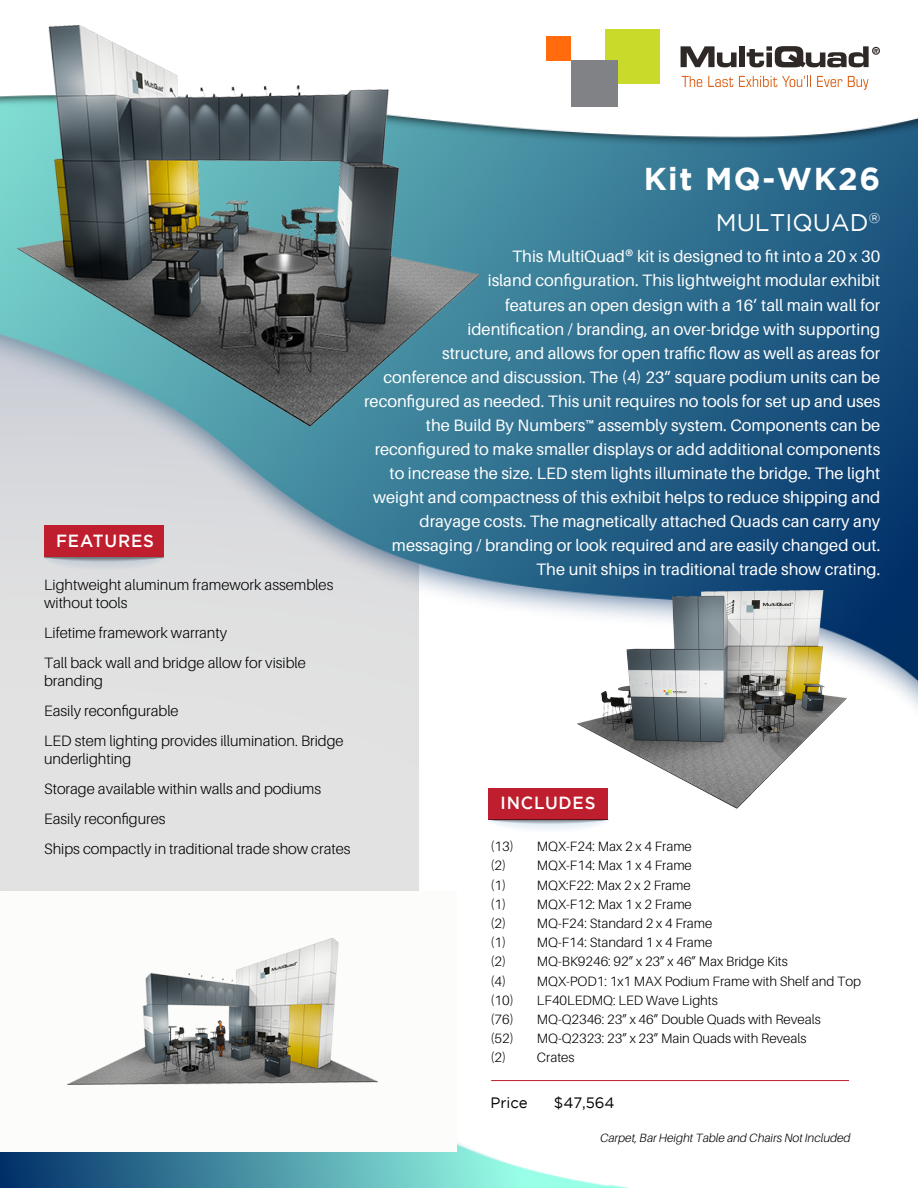
<style>
.page{position:relative;width:918px;height:1188px;background:#fff}
.page>*{position:absolute;margin:0;border:0;box-sizing:border-box;transform-origin:0 0}
.t1{font:700 31.5px "Gotham";letter-spacing:.05em;color:#fff}
.t2{font:24px "Gotham";color:#fff}
.t3{font:500 17.55px "Gotham";letter-spacing:.05em;color:#fff;scale:.96 1}
.t4{font:16.5px/24px "Aileron";color:#fff;text-align:right}
.t5{font:300 15px/30px "Aileron";color:#000}
.t6{font:15px "Gotham";letter-spacing:-.005em;color:#000}
.t7{font:300 13.5px/19.2px "Aileron";color:#000}
.t8{font:italic 300 12px "Aileron";color:#000}
</style>
<div class="page">
<img style="left:0;top:29px;width:918px;height:1159px">
<hr style="left:491px;top:1080px;width:358px;height:1px;background:#be1e2d">
<div style="left:44px;top:526px;width:120px;height:31px;background:#be1e2d"></div>
<svg style="left:44px;top:557px;width:120px;height:13px;background:#c0c5cb"></svg>
<div style="left:0;top:891px;width:456px;height:261px;background:#fcfcfb"></div>
<div style="left:606px;top:29px;width:54px;height:55px;background:#c9da2b"></div>
<div style="left:547px;top:36px;width:24px;height:25px;background:#ff6b0d"></div>
<div style="left:571px;top:61px;width:46px;height:46px;background:#808285"></div>
<svg style="left:681px;top:46px;width:56px;height:21px"></svg>
<div style="left:740px;top:46px;width:5px;height:21px;background:#2e2926"></div>
<svg style="left:747px;top:46px;width:133px;height:21px"></svg>
<svg style="left:682px;top:76px;width:20px;height:11px"></svg>
<svg style="left:708px;top:76px;width:25px;height:11px"></svg>
<svg style="left:739px;top:76px;width:72px;height:11px"></svg>
<svg style="left:817px;top:76px;width:25px;height:11px"></svg>
<svg style="left:848px;top:76px;width:21px;height:14px"></svg>
<div style="left:489px;top:788px;width:119px;height:31px;background:#be1e2d"></div>
<svg style="left:489px;top:819px;width:119px;height:14px"></svg>
<img style="left:18px;top:25px;width:462px;height:402px">
<img style="left:67px;top:939px;width:310px;height:146px">
<img style="left:578px;top:591px;width:268px;height:217px">
<p class="t3" style="left:56px;top:531px;width:104px">FEATURES</p>
<p class="t5" style="left:44px;top:576px;width:291px;line-height:18px">Lightweight aluminum framework assembles without tools</p>
<p class="t5" style="left:44px;top:618px;width:263px">Lifetime framework warranty<br>Tall back wall and bridge allow for visible</p>
<p class="t5" style="left:44px;top:666px;width:301px">branding<br>Easily reconfigurable<br>LED stem lighting provides illumination. Bridge</p>
<p class="t5" style="left:44px;top:744px;width:308px">underlighting<br>Storage available within walls and podiums<br>Easily reconfigures<br>Ships compactly in traditional trade show crates</p>
<h1 class="t1" style="left:644px;top:161px;width:238px">Kit MQ-WK26</h1>
<h2 class="t2" style="left:716px;top:209px;width:166px">MULTIQUAD<sup>®</sup></h2>
<p class="t4" style="left:364px;top:245px;width:518px">This MultiQuad® kit is designed to fit into a 20 x 30<br>island configuration. This lightweight modular exhibit<br>features an open design with a 16’ tall main wall for<br>identification / branding, an over-bridge with supporting<br>structure, and allows for open traffic flow as well as areas for conference and discussion. The (4) 23” square podium units can be reconfigured as needed. This unit requires no tools for set up and uses the Build By Numbers™ assembly system. Components can be reconfigured to make smaller displays or add additional components to increase the size. LED stem lights illuminate the bridge. The light weight and compactness of this exhibit helps to reduce shipping and drayage costs. The magnetically attached Quads can carry any messaging / branding or look required and are easily changed out.<br>The unit ships in traditional trade show crating.</p>
<p class="t3" style="left:501px;top:793px;width:100px">INCLUDES</p>
<p class="t7" style="left:490px;top:837px;width:25px">(13)</p>
<p class="t7" style="left:490px;top:837px;width:372px;text-indent:47px">MQX-F24: Max 2 x 4 Frame<br>(2) MQX-F14: Max 1 x 4 Frame<br>(1) MQX:F22: Max 2 x 2 Frame<br>(1) MQX-F12: Max 1 x 2 Frame<br>(2) MQ-F24: Standard 2 x 4 Frame<br>(1) MQ-F14: Standard 1 x 4 Frame<br>(2) MQ-BK9246: 92” x 23” x 46” Max Bridge Kits<br>(4) MQX-POD1: 1x1 MAX Podium Frame with Shelf and Top (10)</p>
<p class="t7" style="left:537px;top:991px;width:182px">LF40LEDMQ: LED Wave Lights</p>
<p class="t7" style="left:490px;top:1010px;width:25px">(76)</p>
<p class="t7" style="left:537px;top:1010px;width:285px">MQ-Q2346: 23” x 46” Double Quads with Reveals</p>
<p class="t7" style="left:490px;top:1029px;width:25px">(52)</p>
<p class="t7" style="left:490px;top:1029px;width:318px;text-indent:47px">MQ-Q2323: 23” x 23” Main Quads with Reveals (2) Crates</p>
<p class="t6" style="left:490px;top:1095px;width:39px">Price</p>
<p class="t6" style="left:554px;top:1095px;width:62px">$47,564</p>
<p class="t8" style="left:600px;top:1131px;width:252px">Carpet, Bar Height Table and Chairs Not Included</p>
</div>
